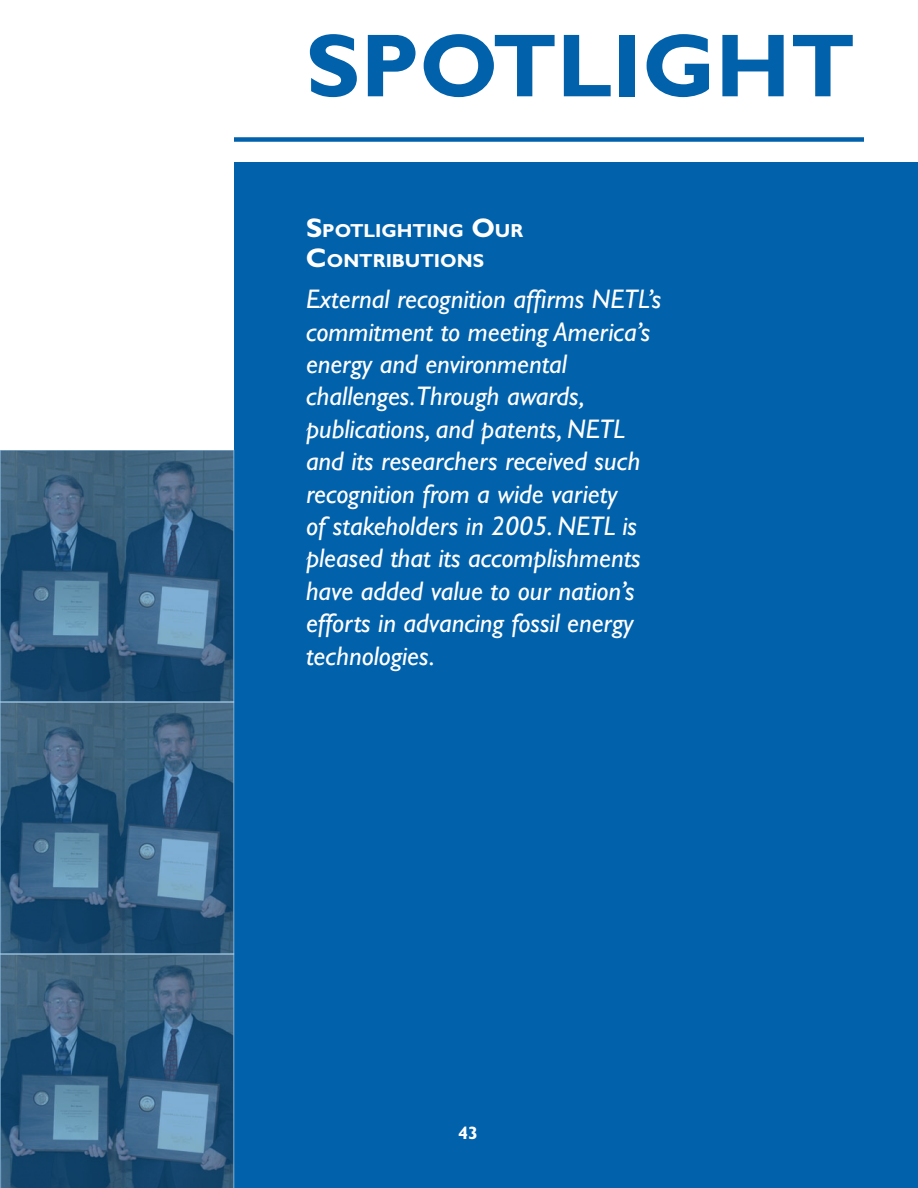
<style>
.page{position:relative;width:918px;height:1188px;background:#fff}
.page>*{position:absolute;margin:0;border:0;box-sizing:border-box;transform-origin:0 0}
.t1{font:700 90px "Gill Sans";color:#0161ab}
.t2{font:italic 27px/32.4px "Gill Sans";color:#fff}
.t3{font:700 18.9px/30px "Gill Sans";color:#fff}
.t4{font:700 18px "Gill Sans";color:#fff}
.s1{font-size:27px}
</style>
<div class="page">
<div style="left:0;top:163px;width:918px;height:1025px;background:#0161ab"></div>
<div style="left:0;top:0;width:234px;height:450px;background:#fff"></div>
<img style="left:2px;top:452px;width:230px;height:500px">
<svg style="left:0;top:954px;width:234px;height:234px;background:#3a6485"></svg>
<div style="left:234px;top:137px;width:630px;height:5px;background:#0161ab"></div>
<h1 class="t1" style="left:306px;top:13px;width:62px">SPOTLIGHT</h1>
<p class="t3" style="left:306px;top:215px;width:219px"><span class="s1">S</span>POTLIGHTING <span class="s1">O</span>UR<br><span class="s1">C</span>ONTRIBUTIONS</p>
<p class="t2" style="left:306px;top:283px;width:357px">External recognition affirms NETL’s commitment to meeting America’s energy and environmental challenges.Through awards, publications, and patents, NETL and its researchers received such recognition from a wide variety<br>of stakeholders in 2005. NETL is pleased that its accomplishments have added value to our nation’s efforts in advancing fossil energy technologies.</p>
<p class="t4" style="left:458px;top:1122px;width:10px">43</p>
</div>
